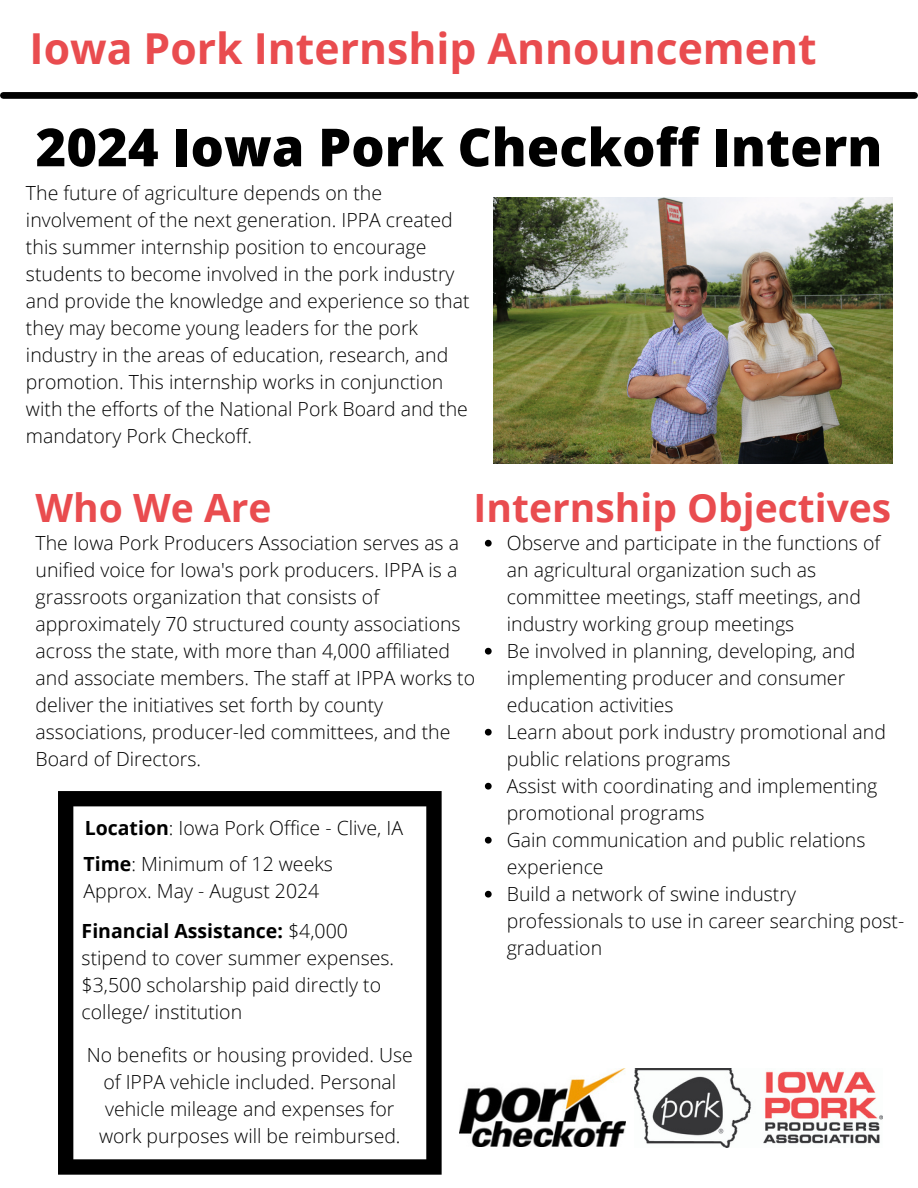
<style>
.page{position:relative;width:918px;height:1188px;background:#fff}
.page>*{position:absolute;margin:0;border:0;box-sizing:border-box;transform-origin:0 0}
.t1{font:800 52.5px "Open Sans";color:#000}
.t2{font:700 42.75px "Open Sans";color:#e94c4f}
.t3{font:700 39px "Open Sans";color:#e94c4f}
.t4{font:300 19.5px/27px "Open Sans";color:#000}
.s1{font-weight:700}
</style>
<div class="page">
<div style="left:3px;top:92px;width:912px;height:7px;background:#000"></div>
<img style="left:493px;top:197px;width:400px;height:267px">
<svg style="left:58px;top:791px;width:384px;height:384px"></svg>
<img style="left:634px;top:1068px;width:249px;height:79px">
<img style="left:459px;top:1068px;width:167px;height:78px">
<svg style="left:485px;top:540px;width:7px;height:7px"></svg>
<svg style="left:485px;top:648px;width:7px;height:7px"></svg>
<svg style="left:485px;top:729px;width:7px;height:7px"></svg>
<svg style="left:485px;top:783px;width:7px;height:7px"></svg>
<svg style="left:485px;top:837px;width:7px;height:7px"></svg>
<svg style="left:485px;top:891px;width:7px;height:7px"></svg>
<p class="t2" style="left:30px;top:18px;width:789px">Iowa Pork Internship Announcement</p>
<p class="t1" style="left:36px;top:110px;width:848px">2024 Iowa Pork Checkoff Intern</p>
<p class="t4" style="left:26px;top:179px;width:445px">The future of agriculture depends on the involvement of the next generation. IPPA created this summer internship position to encourage students to become involved in the pork industry and provide the knowledge and experience so that they may become young leaders for the pork industry in the areas of education, research, and promotion. This internship works in conjunction with the efforts of the National Pork Board and the mandatory Pork Checkoff.</p>
<p class="t3" style="left:36px;top:480px;width:238px">Who We Are</p>
<p class="t4" style="left:36px;top:529px;width:441px">The Iowa Pork Producers Association serves as a unified voice for Iowa's pork producers. IPPA is a grassroots organization that consists of approximately 70 structured county associations across the state, with more than 4,000 affiliated and associate members. The staff at IPPA works to deliver the initiatives set forth by county associations, producer-led committees, and the Board of Directors.</p>
<p class="t3" style="left:474px;top:480px;width:419px">Internship Objectives</p>
<p class="t4" style="left:507px;top:529px;width:375px">Observe and participate in the functions of an agricultural organization such as committee meetings, staff meetings, and industry working group meetings</p>
<p class="t4" style="left:507px;top:637px;width:350px">Be involved in planning, developing, and implementing producer and consumer education activities</p>
<p class="t4" style="left:507px;top:718px;width:381px">Learn about pork industry promotional and public relations programs</p>
<p class="t4" style="left:507px;top:772px;width:372px">Assist with coordinating and implementing promotional programs</p>
<p class="t4" style="left:507px;top:826px;width:360px">Gain communication and public relations experience</p>
<p class="t4" style="left:507px;top:880px;width:399px">Build a network of swine industry professionals to use in career searching post&shy;graduation</p>
<p class="t4" style="left:85px;top:814px;width:320px"><span class="s1">Location</span>: Iowa Pork Office - Clive, IA</p>
<p class="t4" style="left:84px;top:850px;width:251px"><span class="s1">Time</span>: Minimum of 12 weeks</p>
<p class="t4" style="left:84px;top:877px;width:237px">Approx. May - August 2024</p>
<p class="t4" style="left:82px;top:917px;width:314px"><span class="s1">Financial Assistance:</span> $4,000 stipend to cover summer expenses.</p>
<p class="t4" style="left:82px;top:971px;width:301px">$3,500 scholarship paid directly to college/ institution</p>
<p class="t4" style="left:87px;top:1041px;width:328px;text-align:center">No benefits or housing provided. Use of IPPA vehicle included. Personal vehicle mileage and expenses for work purposes will be reimbursed.</p>
</div>
